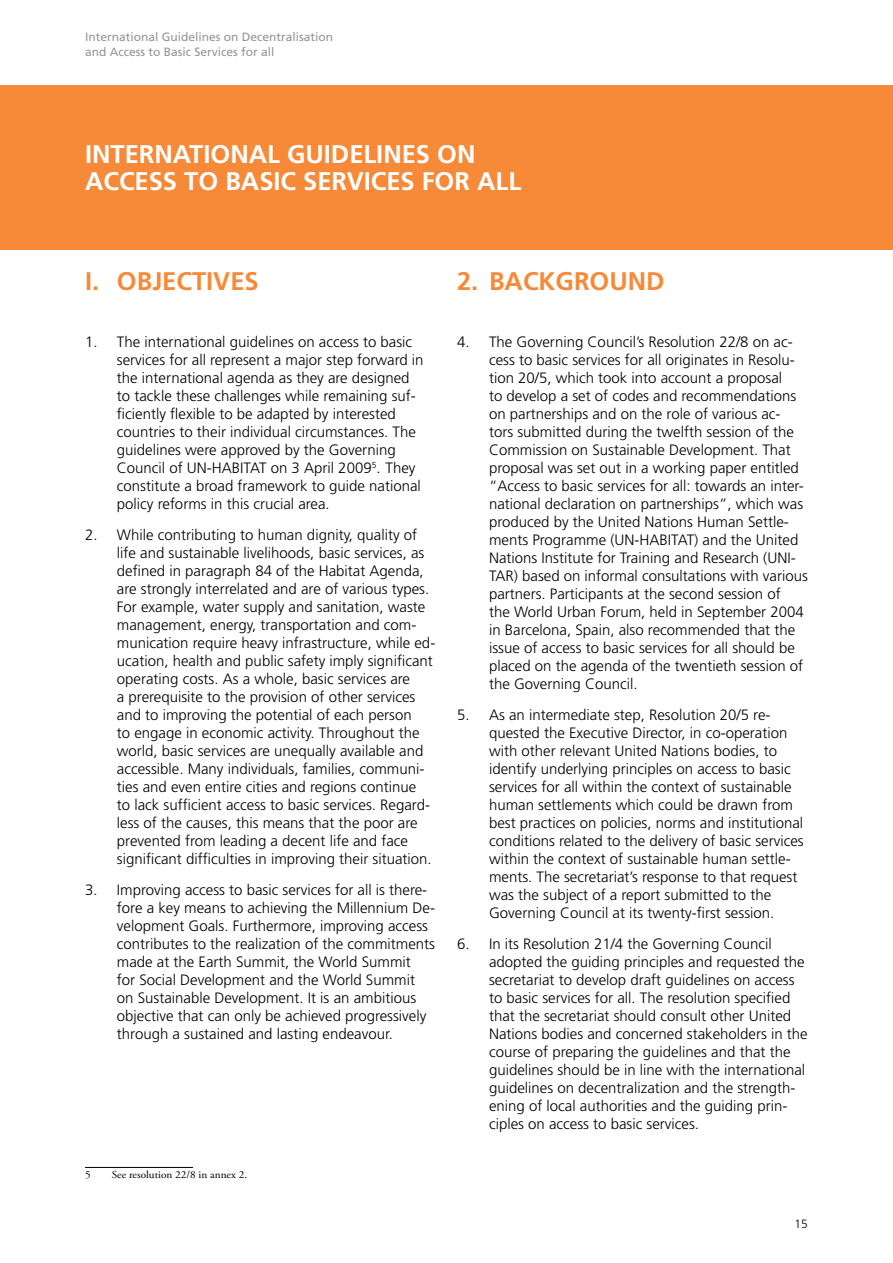
<style>
.page{position:relative;width:893px;height:1263px;background:#fff}
.page>*{position:absolute;margin:0;border:0;box-sizing:border-box;transform-origin:0 0}
.t1{font:700 25.5px "Frutiger";color:#fff}
.t2{font:700 25.5px "Frutiger";color:#f68a39}
.t3{font:300 15px/18px "Frutiger";color:#000}
.t4{font:12px/14.4px "Frutiger";color:#939598}
.t5{font:300 12px "Frutiger";color:#000}
.t6{font:10.65px "Adobe Garamond Pro";color:#000;scale:1.05 1}
</style>
<div class="page">
<div style="left:0;top:85px;width:893px;height:164px;background:#f68a39"></div>
<hr style="left:85px;top:1167px;width:108px;height:1px;background:#000">
<p class="t4" style="left:85px;top:30px;width:250px">I nternational Guidelines on Decentralisation and Access to Basic Services for all</p>
<h1 class="t1" style="left:85px;top:139px;width:24px">INTERNAT</h1>
<h1 class="t1" style="left:203px;top:139px;width:26px">IONAL</h1>
<h1 class="t1" style="left:287px;top:139px;width:112px">GUIDELINES</h1>
<h1 class="t1" style="left:437px;top:139px;width:19px">ON</h1>
<h1 class="t1" style="left:85px;top:166px;width:17px">ACCESS</h1>
<h1 class="t1" style="left:184px;top:166px;width:135px">TO BASIC SERV</h1>
<h1 class="t1" style="left:364px;top:166px;width:22px">ICES</h1>
<h1 class="t1" style="left:422px;top:166px;width:17px">FOR</h1>
<h1 class="t1" style="left:477px;top:166px;width:16px">ALL</h1>
<h1 class="t2" style="left:85px;top:266px;width:33px">I. OB</h1>
<h1 class="t2" style="left:152px;top:266px;width:108px">JECTIVES</h1>
<p class="t3" style="left:117px;top:333px;width:308px;text-indent:-32px">1. The international guidelines on access to basic services for all represent a major step forward in the international agenda as they are designed to tackle these challenges while remaining suf‑ ficiently flexible to be adapted by interested countries to their individual circumstances. The guidelines were approved by the Governing Council of UN-HABITAT on 3 April 2009<sup>5</sup>.<sup>1</sup>They constitute a broad framework to guide national policy reforms in this crucial area.</p>
<p class="t3" style="left:117px;top:526px;width:320px;text-indent:-32px">2. While contributing to human dignity, quality of life and sustainable livelihoods, basic services, as defined in paragraph 84 of the Habitat Agenda, are strongly interrelated and are of various types.<br>For example, water supply and sanitation, waste management, energy, transportation and com‑ munication require heavy infrastructure, while ed‑ ucation, health and public safety imply significant operating costs. As a whole, basic services are<br>a prerequisite to the provision of other services and to improving the potential of each person<br>to engage in economic activity. Throughout the world, basic services are unequally available and accessible. Many individuals, families, communi‑ ties and even entire cities and regions continue<br>to lack sufficient access to basic services. Regard‑ less of the causes, this means that the poor are prevented from leading a decent life and face significant difficulties in improving their situation.</p>
<p class="t3" style="left:117px;top:881px;width:320px;text-indent:-32px">3. Improving access to basic services for all is there‑ fore a key means to achieving the Millennium De‑ velopment Goals. Furthermore, improving access contributes to the realization of the commitments made at the Earth Summit, the World Summit<br>for Social Development and the World Summit on Sustainable Development. It is an ambitious objective that can only be achieved progressively through a sustained and lasting endeavour.</p>
<p class="t6" style="left:85px;top:1168px;width:7px">5</p>
<p class="t6" style="left:112px;top:1168px;width:130px">See resolution 22/8 in annex 2.</p>
<h1 class="t2" style="left:457px;top:266px;width:209px">2. BACKGROUND</h1>
<p class="t3" style="left:489px;top:333px;width:320px;text-indent:-32px">4. The Governing Council’s Resolution 22/8 on ac‑ cess to basic services for all originates in Resolu‑ tion 20/5, which took into account a proposal<br>to develop a set of codes and recommendations on partnerships and on the role of various ac‑ tors submitted during the twelfth session of the Commission on Sustainable Development. That proposal was set out in a working paper entitled “Access to basic services for all: towards an inter‑ national declaration on partnerships”, which was produced by the United Nations Human Settle‑ ments Programme (UN-HABITAT) and the United Nations Institute for Training and Research (UNI‑ TAR) based on informal consultations with various partners. Participants at the second session of<br>the World Urban Forum, held in September 2004 in Barcelona, Spain, also recommended that the issue of access to basic services for all should be placed on the agenda of the twentieth session of the Governing Council.</p>
<p class="t3" style="left:489px;top:706px;width:316px;text-indent:-32px">5. As an intermediate step, Resolution 20/5 re‑ quested the Executive Director, in co-operation with other relevant United Nations bodies, to identify underlying principles on access to basic services for all within the context of sustainable human settlements which could be drawn from best practices on policies, norms and institutional conditions related to the delivery of basic services within the context of sustainable human settle‑ ments. The secretariat’s response to that request was the subject of a report submitted to the Governing Council at its twenty-first session.</p>
<p class="t3" style="left:489px;top:935px;width:320px;text-indent:-32px">6. In its Resolution 21/4 the Governing Council adopted the guiding principles and requested the secretariat to develop draft guidelines on access to basic services for all. The resolution specified that the secretariat should consult other United Nations bodies and concerned stakeholders in the course of preparing the guidelines and that the guidelines should be in line with the international guidelines on decentralization and the strength‑ ening of local authorities and the guiding prin‑ ciples on access to basic services.</p>
<p class="t5" style="left:795px;top:1217px;width:15px">15</p>
</div>
